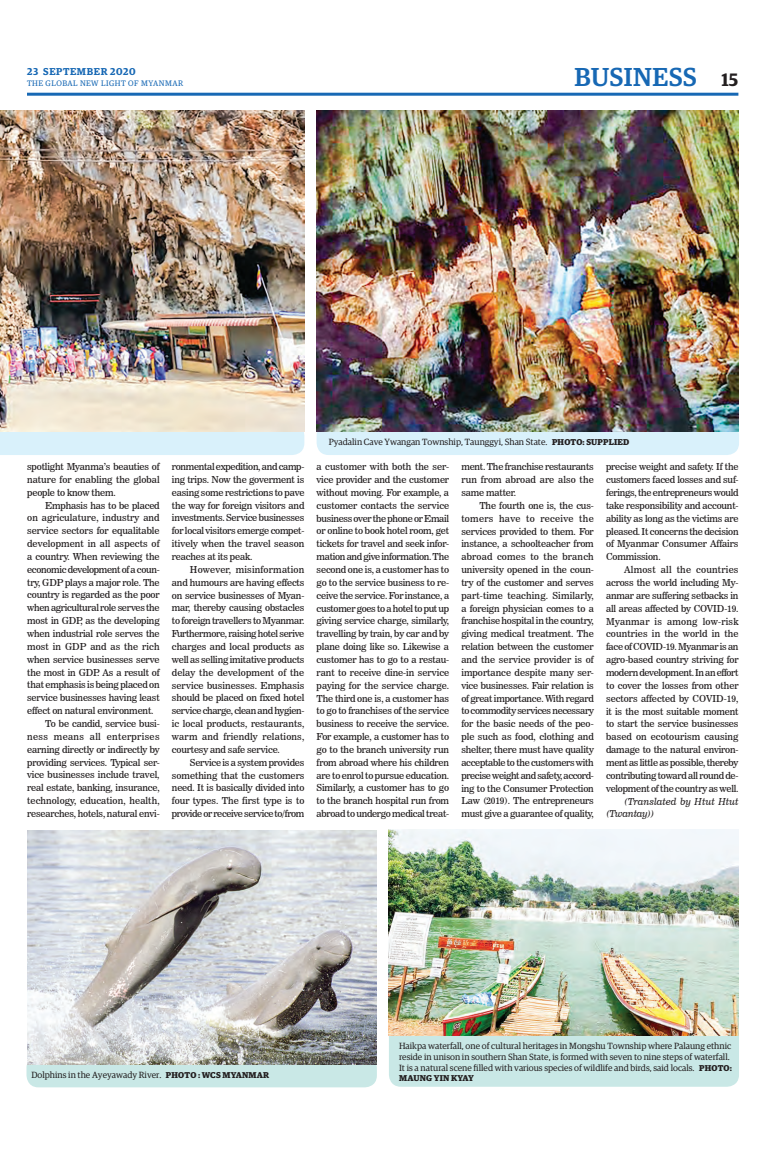
<style>
.page{position:relative;width:773px;height:1152px;background:#fff}
.page>*{position:absolute;margin:0;border:0;box-sizing:border-box;transform-origin:0 0}
.t1{font:500 26px "Guardian Egyp";letter-spacing:.02em;color:#1768b4}
.t2{font:600 10px "Guardian Egyp";letter-spacing:.06em;color:#1768b4}
.t3{font:9.5px/12.9px "News 706 BT Roman C";letter-spacing:-.02em;color:#231f20;text-align:justify}
.t4{font:9.5px "News 706 BT Roman C";letter-spacing:.005em;color:#231f20}
.t5{font:9.5px/12.9px "News 706 BT Italic C";letter-spacing:.005em;color:#231f20}
.t6{font:9.5px "News 706 BT Roman C";letter-spacing:.03em;color:#231f20}
.t7{font:9px/10.8px "Guardian Egyp";color:#231f20}
.t8{font:700 8.5px "Guardian Egyp";letter-spacing:.02em;color:#231f20}
.t9{font:8px "Guardian Egyp";letter-spacing:.06em;color:#1768b4}
.s1{font-weight:600;font-size:18px;color:#231f20}
.s2{font-weight:700;font-size:8.5px}
</style>
<div class="page">
<hr style="left:27px;top:93px;width:711px;height:3px;background:#1768b4">
<div style="left:0;top:431px;width:304px;height:24px;background:#d9f1fb"></div>
<div style="left:316px;top:424px;width:423px;height:31px;background:#d9f1fb;border-radius:12px"></div>
<div style="left:389px;top:1024px;width:350px;height:63px;background:#c9e8e6;border-radius:12px"></div>
<img style="left:0;top:110px;width:304px;height:321px">
<img style="left:316px;top:110px;width:422px;height:321px">
<img style="left:389px;top:830px;width:349px;height:206px">
<div style="left:26px;top:1056px;width:351px;height:31px;background:#c9e8e6;border-radius:12px"></div>
<img style="left:27px;top:830px;width:350px;height:235px">
<p class="t2" style="left:27px;top:64px;width:110px">23 SEPTEMBER 2020</p>
<p class="t9" style="left:27px;top:78px;width:158px">THE GLOBAL NEW LIGHT OF MYANMAR</p>
<h1 class="t1" style="left:574px;top:59px;width:165px">BUSINESS <span class="s1">15</span></h1>
<p class="t3" style="left:27px;top:460px;width:134px">spotlight Myanma’s beauties of nature for enabling the global people to know them.</p>
<p class="t3" style="left:45px;top:499px;width:116px">Emphasis has to be placed</p>
<p class="t4" style="left:27px;top:512px;width:134px">on agriculature, industry and</p>
<p class="t3" style="left:27px;top:524px;width:134px">service sectors for equalitable</p>
<p class="t4" style="left:27px;top:538px;width:134px">development in all aspects of</p>
<p class="t3" style="left:27px;top:550px;width:134px">a country. When reviewing the</p>
<p class="t3" style="left:27px;top:563px;width:134px">economic development of a coun-</p>
<p class="t3" style="left:27px;top:576px;width:134px">try, GDP plays a major role. The</p>
<p class="t3" style="left:27px;top:589px;width:134px">country is regarded as the poor</p>
<p class="t3" style="left:27px;top:601px;width:134px">when agricultural role serves the</p>
<p class="t3" style="left:27px;top:614px;width:134px">most in GDP, as the developing</p>
<p class="t3" style="left:27px;top:627px;width:134px">when industrial role serves the</p>
<p class="t4" style="left:27px;top:641px;width:134px">most in GDP and as the rich</p>
<p class="t3" style="left:27px;top:653px;width:134px">when service businesses serve</p>
<p class="t3" style="left:27px;top:666px;width:134px">the most in GDP. As a result of</p>
<p class="t3" style="left:27px;top:679px;width:134px">that emphasis is being placed on</p>
<p class="t3" style="left:27px;top:691px;width:134px">service businesses having least</p>
<p class="t3" style="left:27px;top:704px;width:128px">effect on natural environment.</p>
<p class="t3" style="left:45px;top:717px;width:116px">To be candid, service busi-</p>
<p class="t6" style="left:27px;top:731px;width:134px">ness means all enterprises</p>
<p class="t3" style="left:27px;top:743px;width:134px">earning directly or indirectly by</p>
<p class="t3" style="left:27px;top:756px;width:134px">providing services. Typical ser-</p>
<p class="t3" style="left:27px;top:769px;width:134px">vice businesses include travel,</p>
<p class="t3" style="left:27px;top:781px;width:134px">real estate, banking, insurance,</p>
<p class="t4" style="left:27px;top:795px;width:134px">technology, education, health,</p>
<p class="t3" style="left:27px;top:807px;width:134px">researches, hotels, natural envi-</p>
<p class="t3" style="left:172px;top:460px;width:134px">ronmental expedition, and camp&shy;ing trips. Now the goverment is easing some restrictions to pave the way for foreign visitors and investments. Service businesses for local visitors emerge compet&shy;itively when the travel season reaches at its peak.</p>
<p class="t3" style="left:172px;top:563px;width:134px;text-indent:18px">However, misinformation and humours are having effects on service businesses of Myan&shy;mar, thereby causing obstacles to foreign travellers to Myanmar.<br>Furthermore, raising hotel serive charges and local products as well as selling imitative products delay the development of the service businesses. Emphasis should be placed on fixed hotel service charge, clean and hygien&shy;ic local products, restaurants, warm and friendly relations, courtesy and safe service.</p>
<p class="t3" style="left:172px;top:756px;width:134px;text-indent:18px">Service is a system provides something that the customers need. It is basically divided into four types. The first type is to provide or receive service to/from</p>
<p class="t7" style="left:329px;top:435px;width:302px">Pyadalin Cave Ywangan Township, Taunggyi, Shan State. <span class="s2">PHOTO: SUPPLIED</span></p>
<p class="t3" style="left:316px;top:460px;width:134px">a customer with both the ser&shy;vice provider and the customer without moving. For example, a customer contacts the service business over the phone or Email or online to book hotel room, get tickets for travel and seek infor&shy;mation and give information. The second one is, a customer has to go to the service business to re&shy;ceive the service. For instance, a customer goes to a hotel to put up giving service charge, similarly, travelling by train, by car and by plane doing like so. Likewise a customer has to go to a restau&shy;rant to receive dine-in service paying for the service charge.<br>The third one is, a customer has to go to franchises of the service business to receive the service.<br>For example, a customer has to go to the branch university run from abroad where his children are to enrol to pursue education.<br>Similarly, a customer has to go to the branch hospital run from abroad to undergo medical treat-</p>
<p class="t3" style="left:461px;top:460px;width:134px">ment. The franchise restaurants run from abroad are also the same matter.</p>
<p class="t3" style="left:461px;top:499px;width:134px;text-indent:18px">The fourth one is, the cus&shy;tomers have to receive the services provided to them. For instance, a schoolteacher from abroad comes to the branch university opened in the coun&shy;try of the customer and serves part-time teaching. Similarly, a foreign physician comes to a franchise hospital in the country, giving medical treatment. The relation between the customer and the service provider is of importance despite many ser&shy;vice businesses. Fair relation is of great importance. With regard to commodity services necessary for the basic needs of the peo&shy;ple such as food, clothing and shelter, there must have quality acceptable to the customers with precise weight and safety, accord&shy;ing to the Consumer Protection Law (2019). The entrepreneurs must give a guarantee of quality,</p>
<p class="t3" style="left:606px;top:460px;width:134px">precise weight and safety. If the customers faced losses and suf&shy;ferings, the entrepreneurs would take responsibility and account&shy;ability as long as the victims are pleased. It concerns the decision of Myanmar Consumer Affairs Commission.</p>
<p class="t3" style="left:606px;top:563px;width:134px;text-indent:18px">Almost all the countries across the world including My&shy;anmar are suffering setbacks in all areas affected by COVID-19.<br>Myanmar is among low-risk countries in the world in the face of COVID-19. Myanmar is an agro-based country striving for modern development. In an effort to cover the losses from other sectors affected by COVID-19, it is the most suitable moment to start the service businesses based on ecotourism causing damage to the natural environ&shy;ment as little as possible, thereby contributing toward all round de&shy;velopment of the country as well.</p>
<p class="t5" style="left:606px;top:795px;width:134px;text-indent:18px">(Translated by Htut Htut (Twantay))</p>
<p class="t7" style="left:31px;top:1069px;width:239px">Dolphins in the Ayeyawady River. <span class="s2">PHOTO : WCS MYANMAR</span></p>
<p class="t7" style="left:399px;top:1040px;width:334px">Haikpa waterfall, one of cultural heritages in Mongshu Township where Palaung ethnic reside in unison in southern Shan State, is formed with seven to nine steps of waterfall.<br>It is a natural scene filled with various species of wildlife and birds, said locals. <span class="s2">PHOTO:</span></p>
<p class="t8" style="left:399px;top:1072px;width:76px">MAUNG YIN KYAY</p>
</div>
